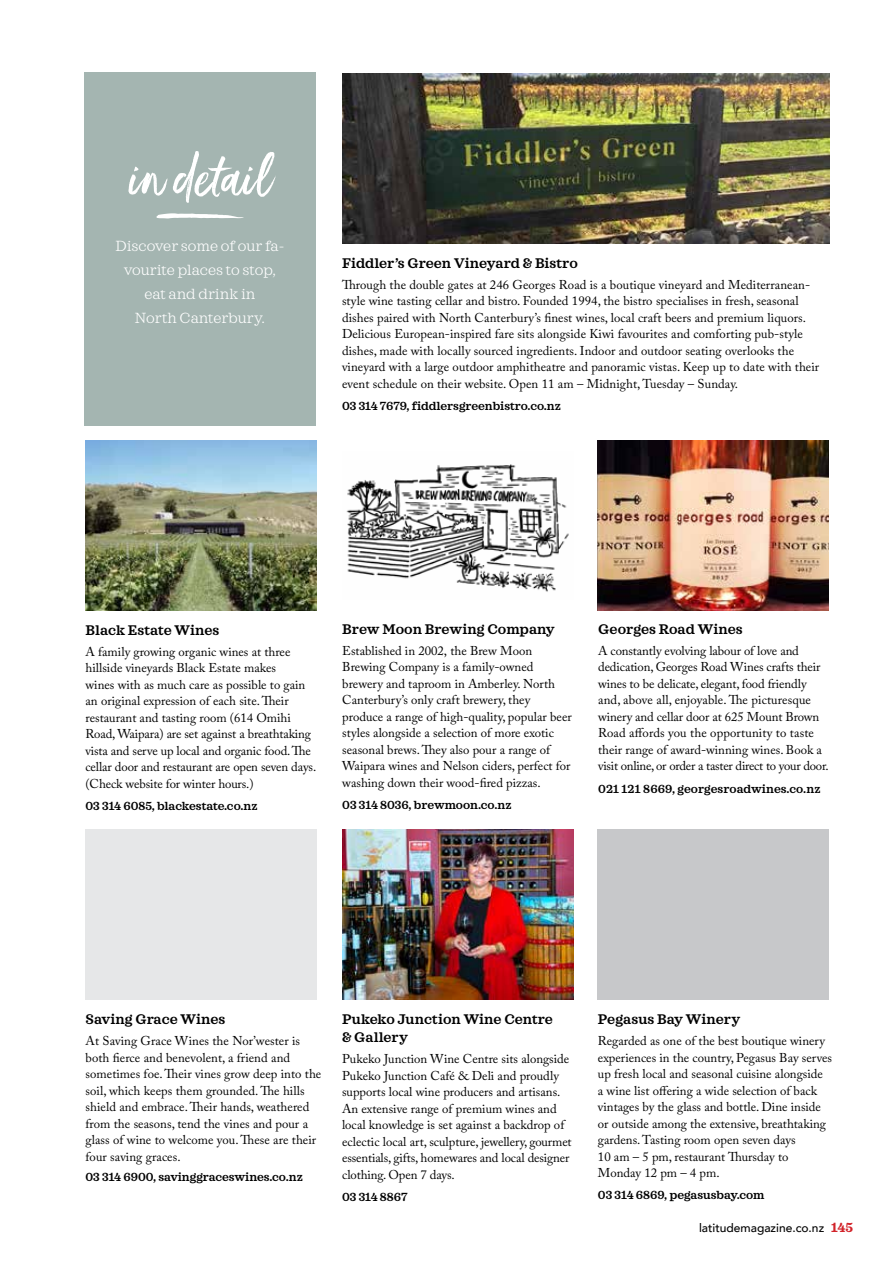
<style>
.page{position:relative;width:893px;height:1263px;background:#fff}
.page>*{position:absolute;margin:0;border:0;box-sizing:border-box;transform-origin:0 0}
.t1{font:52.5px "Ernestand Emily";color:#fff}
.t2{font:300 15px/24px "Sagona";color:#fff;text-align:center}
.t3{font:600 14.25px/18px "Sagona";letter-spacing:.005em;color:#000}
.t4{font:12.75px/16.5px "Adobe Caslon Pro";color:#000}
.t5{font:600 12px "Sagona";color:#000}
.t6{font:500 12px "Avenir";color:#000}
.s1{font-family:"Sagona";font-weight:700;font-size:13.5px;color:#d2232a}
</style>
<div class="page">
<div style="left:84px;top:72px;width:231px;height:354px;background:#a4b5b1"></div>
<img style="left:342px;top:73px;width:487px;height:170px">
<img style="left:346px;top:464px;width:223px;height:128px">
<img style="left:598px;top:441px;width:231px;height:170px">
<div style="left:86px;top:830px;width:231px;height:170px;background:#e6e7e8"></div>
<div style="left:598px;top:830px;width:231px;height:170px;background:#c7c8ca"></div>
<img style="left:342px;top:830px;width:231px;height:170px">
<img style="left:85px;top:441px;width:231px;height:170px">
<svg style="left:156px;top:213px;width:88px;height:5px"></svg>
<h1 class="t1" style="left:129px;top:144px;width:144px">in detail</h1>
<p class="t2" style="left:115px;top:234px;width:171px">Discover some of our fa&shy;vourite places to stop, eat and drink in<br>North Canterbury.</p>
<p class="t3" style="left:342px;top:254px;width:237px">Fiddler’s Green Vineyard &amp; Bistro</p>
<p class="t4" style="left:342px;top:276px;width:479px">Through the double gates at 246 Georges Road is a boutique vineyard and Mediterranean&shy;style wine tasting cellar and bistro. Founded 1994, the bistro specialises in fresh, seasonal dishes paired with North Canterbury’s finest wines, local craft beers and premium liquors.<br>Delicious European-inspired fare sits alongside Kiwi favourites and comforting pub-style dishes, made with locally sourced ingredients. Indoor and outdoor seating overlooks the vineyard with a large outdoor amphitheatre and panoramic vistas. Keep up to date with their event schedule on their website. Open 11 am – Midnight, Tuesday – Sunday.</p>
<p class="t5" style="left:342px;top:398px;width:220px">03 314 7679, fiddlersgreenbistro.co.nz</p>
<p class="t3" style="left:86px;top:621px;width:135px">Black Estate Wines</p>
<p class="t4" style="left:86px;top:643px;width:232px">A family growing organic wines at three hillside vineyards Black Estate makes<br>wines with as much care as possible to gain an original expression of each site. Their restaurant and tasting room (614 Omihi Road, Waipara) are set against a breathtaking vista and serve up local and organic food. The cellar door and restaurant are open seven days. (Check website for winter hours.)</p>
<p class="t5" style="left:86px;top:799px;width:174px">03 314 6085, blackestate.co.nz</p>
<p class="t3" style="left:342px;top:620px;width:214px">Brew Moon Brewing Company</p>
<p class="t4" style="left:342px;top:642px;width:231px">Established in 2002, the Brew Moon Brewing Company is a family-owned brewery and taproom in Amberley. North Canterbury’s only craft brewery, they produce a range of high-quality, popular beer styles alongside a selection of more exotic seasonal brews. They also pour a range of Waipara wines and Nelson ciders, perfect for washing down their wood-fired pizzas.</p>
<p class="t5" style="left:342px;top:798px;width:171px">03 314 8036, brewmoon.co.nz</p>
<p class="t3" style="left:598px;top:620px;width:146px">Georges Road Wines</p>
<p class="t4" style="left:598px;top:642px;width:232px">A constantly evolving labour of love and dedication, Georges Road Wines crafts their wines to be delicate, elegant, food friendly and, above all, enjoyable. The picturesque winery and cellar door at 625 Mount Brown Road affords you the opportunity to taste their range of award-winning wines. Book a visit online, or order a taster direct to your door.</p>
<p class="t5" style="left:598px;top:781px;width:224px">021 121 8669, georgesroadwines.co.nz</p>
<p class="t3" style="left:86px;top:1010px;width:141px">Saving Grace Wines</p>
<p class="t4" style="left:86px;top:1032px;width:237px">At Saving Grace Wines the Nor’wester is both fierce and benevolent, a friend and sometimes foe. Their vines grow deep into the soil, which keeps them grounded. The hills shield and embrace. Their hands, weathered from the seasons, tend the vines and pour a glass of wine to welcome you. These are their four saving graces.</p>
<p class="t5" style="left:86px;top:1170px;width:219px">03 314 6900, savinggraceswines.co.nz</p>
<p class="t3" style="left:342px;top:1010px;width:212px">Pukeko Junction Wine Centre &amp; Gallery</p>
<p class="t4" style="left:342px;top:1050px;width:231px">Pukeko Junction Wine Centre sits alongside Pukeko Junction Café &amp; Deli and proudly supports local wine producers and artisans.<br>An extensive range of premium wines and local knowledge is set against a backdrop of eclectic local art, sculpture, jewellery, gourmet essentials, gifts, homewares and local designer clothing. Open 7 days.</p>
<p class="t5" style="left:342px;top:1189px;width:67px">03 314 8867</p>
<p class="t3" style="left:598px;top:1010px;width:144px">Pegasus Bay Winery</p>
<p class="t4" style="left:598px;top:1032px;width:236px">Regarded as one of the best boutique winery experiences in the country, Pegasus Bay serves up fresh local and seasonal cuisine alongside<br>a wine list offering a wide selection of back vintages by the glass and bottle. Dine inside or outside among the extensive, breathtaking gardens. Tasting room open seven days<br>10 am – 5 pm, restaurant Thursday to Monday 12 pm – 4 pm.</p>
<p class="t5" style="left:598px;top:1188px;width:168px">03 314 6869, pegasusbay.com</p>
<p class="t6" style="left:699px;top:1218px;width:156px">latitudemagazine.co.nz <span class="s1">145</span></p>
</div>
